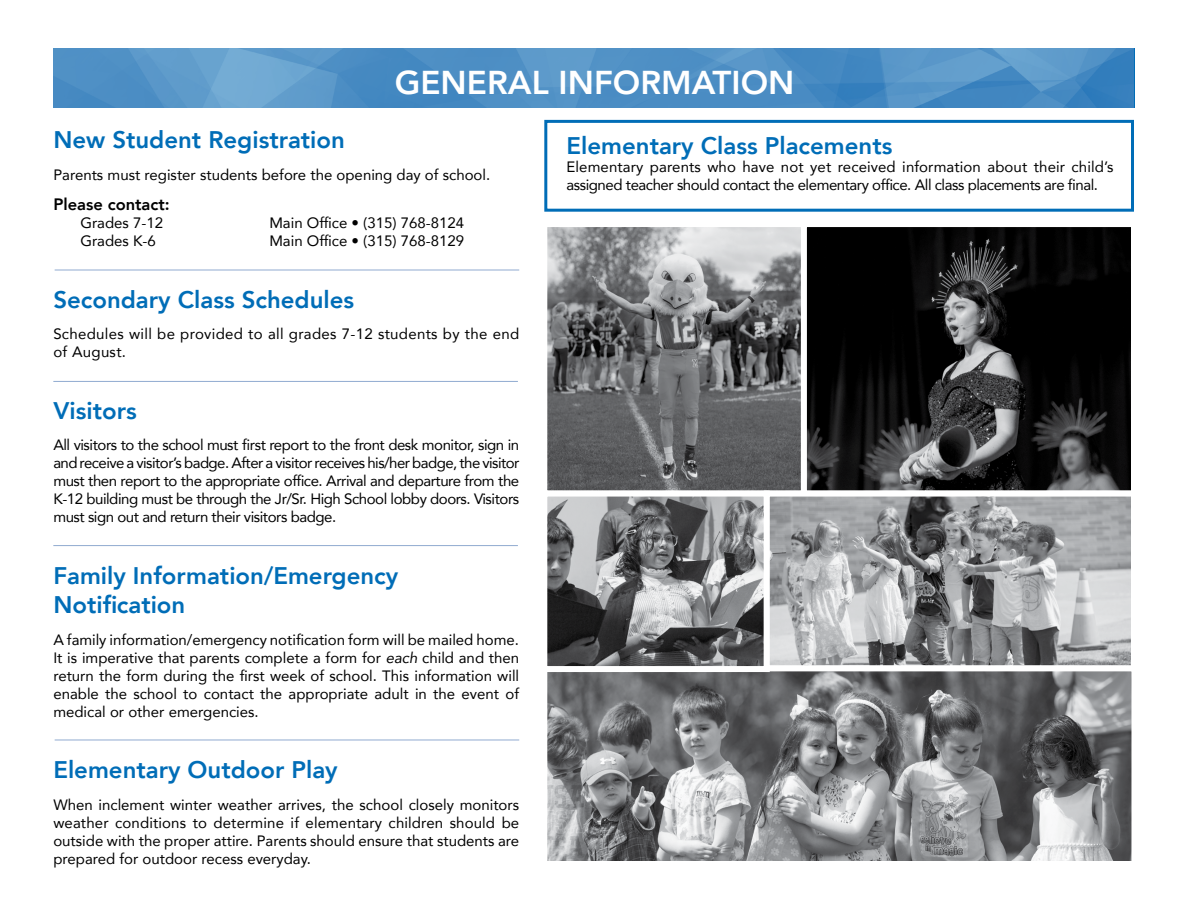
<style>
.page{position:relative;width:1188px;height:918px;background:#fff}
.page>*{position:absolute;margin:0;border:0;box-sizing:border-box;transform-origin:0 0}
.t1{font:800 33px "Avenir";color:#fff}
.t2{font:800 24px/28.8px "Avenir";color:#006db7}
.t3{font:800 16.5px "Avenir";color:#000}
.t4{font:15px/18px "Avenir";color:#000;text-align:justify}
.t5{font:15px/18px "Avenir";letter-spacing:-.03em;color:#000}
.t6{font:15px/18px "Avenir";letter-spacing:.02em;color:#000}
.s1{font-style:italic}
</style>
<div class="page">
<img style="left:53px;top:48px;width:1081px;height:60px">
<div style="left:544px;top:120px;width:590px;height:92px;border:3px solid #006db7"></div>
<img style="left:548px;top:228px;width:582px;height:632px">
<div style="left:541px;top:221px;width:266px;height:276px;border:6px solid #fff"></div>
<div style="left:541px;top:665px;width:596px;height:202px;border:6px solid #fff"></div>
<div style="left:801px;top:221px;width:336px;height:276px;border:6px solid #fff"></div>
<div style="left:541px;top:491px;width:229px;height:181px;border:6px solid #fff"></div>
<div style="left:764px;top:491px;width:373px;height:180px;border:6px solid #fff"></div>
<hr style="left:55px;top:270px;width:464px;height:1px;background:#90aad0">
<hr style="left:53px;top:381px;width:465px;height:1px;background:#90aad0">
<hr style="left:53px;top:545px;width:465px;height:1px;background:#90aad0">
<hr style="left:55px;top:740px;width:464px;height:1px;background:#90aad0">
<h1 class="t1" style="left:395px;top:57px;width:401px">GENERAL INFORMATION</h1>
<h2 class="t2" style="left:53px;top:126px;width:293px">New Student Registration</h2>
<p class="t4" style="left:53px;top:165px;width:438px">Parents must register students before the opening day of school.</p>
<p class="t3" style="left:53px;top:191px;width:118px">Please contact:</p>
<p class="t4" style="left:80px;top:213px;width:84px">Grades 7-12</p>
<p class="t4" style="left:269px;top:213px;width:196px">Main Office • (315) 768-8124</p>
<p class="t4" style="left:80px;top:231px;width:77px">Grades K-6</p>
<p class="t4" style="left:269px;top:231px;width:196px">Main Office • (315) 768-8129</p>
<h2 class="t2" style="left:53px;top:285px;width:302px">Secondary Class Schedules</h2>
<p class="t6" style="left:53px;top:325px;width:467px">Schedules will be provided to all grades 7-12 students by the end of August.</p>
<h2 class="t2" style="left:53px;top:396px;width:85px">Visitors</h2>
<p class="t4" style="left:53px;top:436px;width:468px">All visitors to the school must first report to the front desk monitor, sign in and receive a visitor’s badge. After a visitor receives his/her badge, the visitor must then report to the appropriate office. Arrival and departure from the K-12 building must be through the Jr/Sr. High School lobby doors. Visitors must sign out and return their visitors badge.</p>
<h2 class="t2" style="left:53px;top:562px;width:346px">Family Information/Emergency<br>Notification</h2>
<p class="t4" style="left:53px;top:630px;width:467px">A family information/emergency notification form will be mailed home.<br>It is imperative that parents complete a form for <span class="s1">each</span> child and then return the form during the first week of school. This information will enable the school to contact the appropriate adult in the event of medical or other emergencies.</p>
<h2 class="t2" style="left:53px;top:756px;width:286px">Elementary Outdoor Play</h2>
<p class="t4" style="left:53px;top:795px;width:467px">When inclement winter weather arrives, the school closely monitors weather conditions to determine if elementary children should be outside with the proper attire. Parents should ensure that students are prepared for outdoor recess everyday.</p>
<h2 class="t2" style="left:567px;top:132px;width:327px">Elementary Class Placements</h2>
<p class="t5" style="left:567px;top:158px;width:549px">Elementary parents who have not yet received information about their child’s assigned teacher should contact the elementary office. All class placements are final.</p>
</div>
